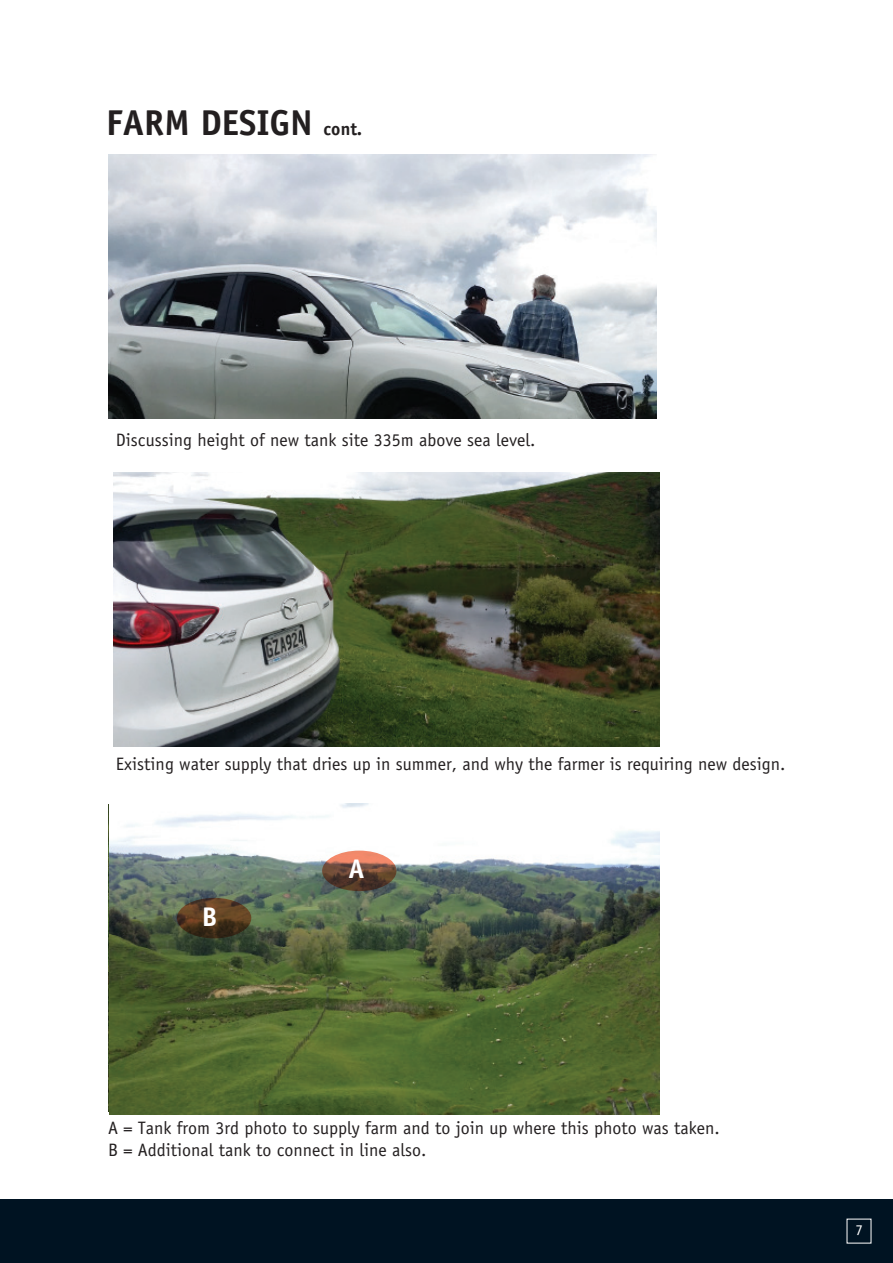
<style>
.page{position:relative;width:893px;height:1263px;background:#fff}
.page>*{position:absolute;margin:0;border:0;box-sizing:border-box;transform-origin:0 0}
.t1{font:700 36px "Officina Sans";color:#231f20}
.t2{font:700 27px "Officina Sans";color:#fff}
.t3{font:18px/21.6px "Officina Sans";color:#231f20}
.t4{font:15px "Officina Sans";color:#fff}
.s1{font-size:18px}
</style>
<div class="page">
<div style="left:0;top:1199px;width:893px;height:64px;background:#001322"></div>
<img style="left:108px;top:154px;width:548px;height:264px">
<img style="left:113px;top:473px;width:547px;height:273px">
<img style="left:109px;top:804px;width:551px;height:310px">
<svg style="left:322px;top:851px;width:74px;height:40px;background:#835240"></svg>
<svg style="left:177px;top:898px;width:74px;height:40px;background:#553a20"></svg>
<h1 class="t1" style="left:106px;top:101px;width:257px">FARM DESIGN <span class="s1">cont.</span></h1>
<p class="t3" style="left:116px;top:429px;width:421px">Discussing height of new tank site 335m above sea level.</p>
<p class="t3" style="left:116px;top:753px;width:671px">Existing water supply that dries up in summer, and why the farmer is requiring new design.</p>
<h2 class="t2" style="left:202px;top:899px;width:17px">B</h2>
<h2 class="t2" style="left:348px;top:852px;width:18px">A</h2>
<p class="t3" style="left:108px;top:1117px;width:613px">A = Tank from 3rd photo to supply farm and to join up where this photo was taken.<br>B = Additional tank to connect in line also.</p>
<p class="t4" style="left:855px;top:1221px;width:9px">7</p>
</div>
